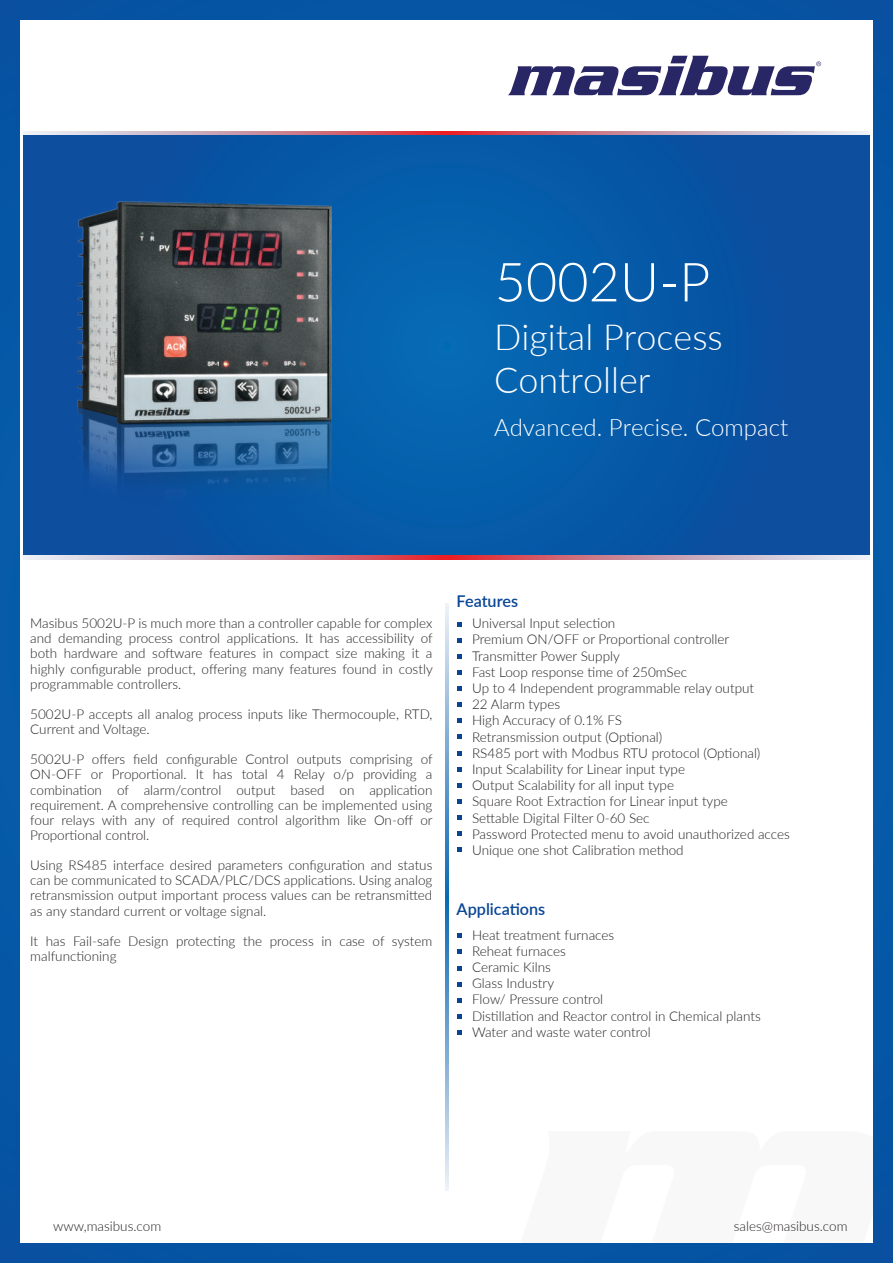
<style>
.page{position:relative;width:893px;height:1263px;background:#0555a4}
.page>*{position:absolute;margin:0;border:0;box-sizing:border-box;transform-origin:0 0}
.t1{font:300 54px "Lato";color:#fff}
.t2{font:300 36px/43.2px "Lato";color:#fff}
.t3{font:300 24px "Lato";color:#fff}
.t4{font:600 16.2px "Lato";color:#094594}
.t5{font:300 13.5px/16.2px "Lato";color:#231f20}
</style>
<div class="page">
<div style="left:20px;top:20px;width:853px;height:1222px;background:#fff"></div>
<svg style="left:508px;top:56px;width:313px;height:39px"></svg>
<svg style="left:23px;top:131px;width:847px;height:5px;background:#ac86a1"></svg>
<svg style="left:23px;top:555px;width:847px;height:4px;background:#d68f9d"></svg>
<svg style="left:23px;top:136px;width:847px;height:419px;background:#0757a6"></svg>
<svg style="left:446px;top:603px;width:2px;height:587px"></svg>
<svg style="left:457px;top:622px;width:4px;height:5px"></svg>
<svg style="left:457px;top:638px;width:4px;height:5px"></svg>
<svg style="left:457px;top:654px;width:4px;height:5px"></svg>
<svg style="left:457px;top:670px;width:4px;height:5px"></svg>
<svg style="left:457px;top:687px;width:4px;height:4px"></svg>
<svg style="left:457px;top:703px;width:4px;height:4px"></svg>
<svg style="left:457px;top:719px;width:4px;height:4px"></svg>
<svg style="left:457px;top:735px;width:4px;height:4px"></svg>
<svg style="left:457px;top:751px;width:4px;height:4px"></svg>
<svg style="left:457px;top:767px;width:4px;height:4px"></svg>
<svg style="left:457px;top:783px;width:4px;height:4px"></svg>
<svg style="left:457px;top:799px;width:4px;height:4px"></svg>
<svg style="left:457px;top:815px;width:4px;height:4px"></svg>
<svg style="left:457px;top:831px;width:4px;height:4px"></svg>
<svg style="left:457px;top:847px;width:4px;height:5px"></svg>
<svg style="left:457px;top:933px;width:4px;height:4px"></svg>
<svg style="left:457px;top:950px;width:4px;height:4px"></svg>
<svg style="left:457px;top:966px;width:4px;height:4px"></svg>
<svg style="left:457px;top:982px;width:4px;height:4px"></svg>
<svg style="left:457px;top:998px;width:4px;height:4px"></svg>
<svg style="left:457px;top:1015px;width:4px;height:4px"></svg>
<svg style="left:457px;top:1030px;width:4px;height:5px"></svg>
<img style="left:77px;top:201px;width:254px;height:356px">
<h1 class="t1" style="left:495px;top:244px;width:217px">5002U-P</h1>
<h2 class="t2" style="left:494px;top:314px;width:230px">Digital Process<br>Controller</h2>
<h3 class="t3" style="left:494px;top:411px;width:296px">Advanced. Precise. Compact</h3>
<p class="t5" style="left:30px;top:615px;width:404px;line-height:15.1px;text-align:justify">Masibus 5002U-P is much more than a controller capable for complex and demanding process control applications. It has accessibility of both hardware and software features in compact size making it a highly configurable product, offering many features found in costly programmable controllers.</p>
<p class="t5" style="left:30px;top:706px;width:404px;line-height:15.1px">5002U-P accepts all analog process inputs like Thermocouple, RTD,<br>Current and Voltage.</p>
<p class="t5" style="left:30px;top:751px;width:404px;line-height:15.1px;text-align:justify">5002U-P offers field configurable Control outputs comprising of ON-OFF or Proportional. It has total 4 Relay o/p providing a combination of alarm/control output based on application requirement. A comprehensive controlling can be implemented using four relays with any of required control algorithm like On-off or Proportional control.</p>
<p class="t5" style="left:30px;top:857px;width:404px;line-height:15.1px;text-align:justify">Using RS485 interface desired parameters configuration and status can be communicated to SCADA/PLC/DCS applications. Using analog retransmission output important process values can be retransmitted as any standard current or voltage signal.</p>
<p class="t5" style="left:30px;top:933px;width:404px;line-height:15.1px">It has Fail-safe Design protecting the process in case of system malfunctioning</p>
<p class="t4" style="left:457px;top:589px;width:63px">Features</p>
<p class="t5" style="left:472px;top:615px;width:319px">Universal Input selection<br>Premium ON/OFF or Proportional controller Transmitter Power Supply<br>Fast Loop response time of 250mSec<br>Up to 4 Independent programmable relay output<br>22 Alarm types<br>High Accuracy of 0.1% FS<br>Retransmission output (Optional)<br>RS485 port with Modbus RTU protocol (Optional)<br>Input Scalability for Linear input type<br>Output Scalability for all input type<br>Square Root Extraction for Linear input type<br>Settable Digital Filter 0-60 Sec<br>Password Protected menu to avoid unauthorized acces Unique one shot Calibration method</p>
<p class="t4" style="left:457px;top:898px;width:90px">Applications</p>
<p class="t5" style="left:472px;top:926px;width:290px">Heat treatment furnaces<br>Reheat furnaces<br>Ceramic Kilns<br>Glass Industry<br>Flow/ Pressure control<br>Distillation and Reactor control in Chemical plants<br>Water and waste water control</p>
<p class="t5" style="left:53px;top:1217px;width:110px">www,masibus.com</p>
<p class="t5" style="left:734px;top:1217px;width:115px">sales@masibus.com</p>
</div>
